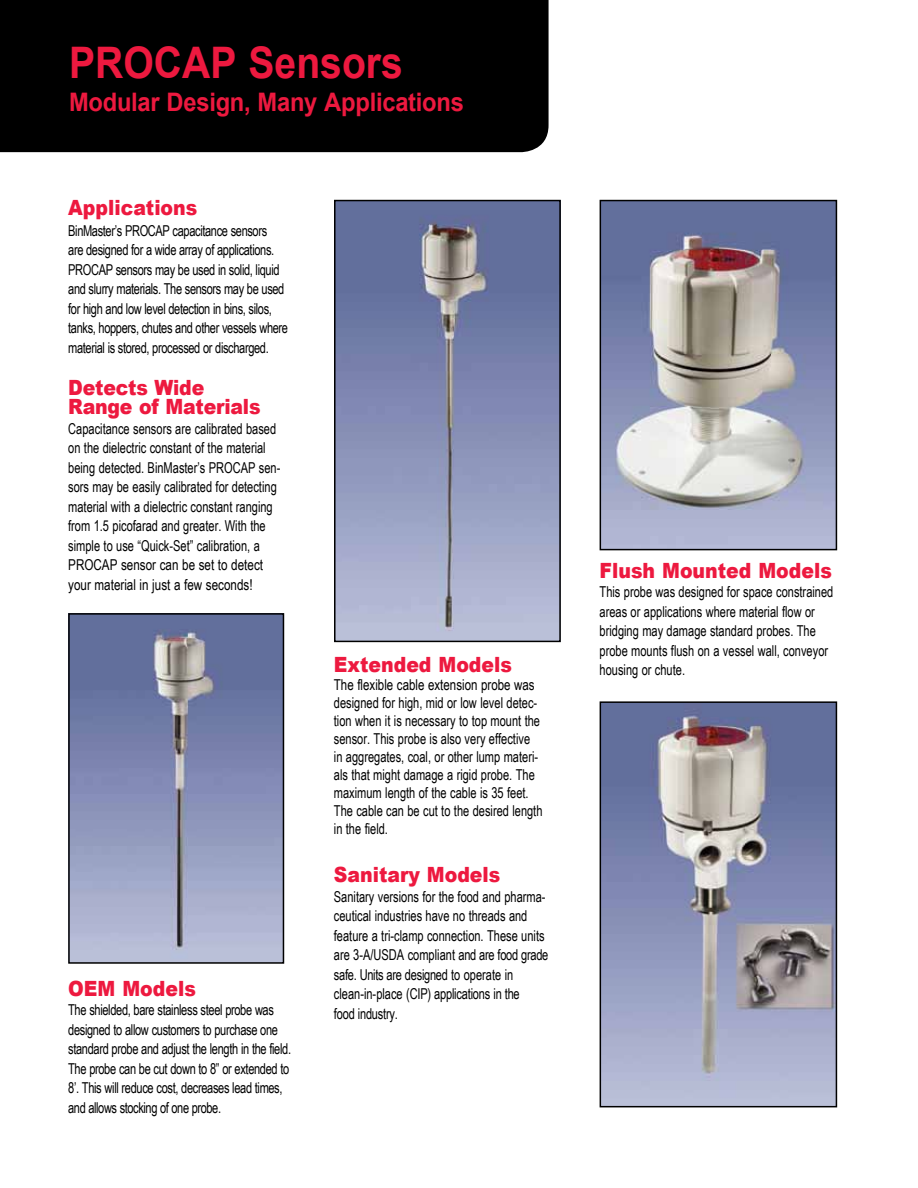
<style>
.page{position:relative;width:918px;height:1188px;background:#fff}
.page>*{position:absolute;margin:0;border:0;box-sizing:border-box;transform-origin:0 0}
.t1{font:700 43.5px "Arial";color:#ed193f;scale:.9 1}
.t2{font:700 25.5px "Arial";letter-spacing:-.01em;color:#ed193f;scale:.93 1}
.t3{font:900 21px/19.5px "Arial";color:#ed193f;scale:.9 1}
.t4{font:15px/19.5px "Arial Narrow";color:#000;scale:.9 1}
.t5{font:15px/19.5px "Arial Narrow";letter-spacing:-.025em;color:#000;scale:.9 1}
.t6{font:15px/18px "Arial Narrow";color:#000;scale:.94 1}
</style>
<div class="page">
<div style="left:0;top:0;width:549px;height:152px;background:#000"></div>
<img style="left:603px;top:704px;width:231px;height:400px">
<div style="left:600px;top:701px;width:237px;height:406px;border:2px solid #000"></div>
<img style="left:71px;top:616px;width:210px;height:345px">
<div style="left:68px;top:613px;width:216px;height:351px;border:2px solid #000"></div>
<img style="left:603px;top:203px;width:231px;height:344px">
<div style="left:600px;top:200px;width:237px;height:350px;border:2px solid #000"></div>
<img style="left:337px;top:203px;width:221px;height:436px">
<div style="left:334px;top:200px;width:227px;height:442px;border:2px solid #000"></div>
<h1 class="t1" style="left:69px;top:34px;width:373px">PROCAP Sensors</h1>
<h2 class="t2" style="left:69px;top:85px;width:426px">Modular Design, Many Applications</h2>
<h3 class="t3" style="left:68px;top:197px;width:145px">Applications</h3>
<p class="t5" style="left:68px;top:221px;width:246px">BinMaster’s PROCAP capacitance sensors<br>are designed for a wide array of applications.<br>PROCAP sensors may be used in solid, liquid and slurry materials. The sensors may be used for high and low level detection in bins, silos, tanks, hoppers, chutes and other vessels where material is stored, processed or discharged.</p>
<h3 class="t3" style="left:68px;top:377px;width:215px">Detects Wide<br>Range of Materials</h3>
<p class="t4" style="left:68px;top:419px;width:237px">Capacitance sensors are calibrated based on the dielectric constant of the material being detected. BinMaster’s PROCAP sen&shy;sors may be easily calibrated for detecting material with a dielectric constant ranging from 1.5 picofarad and greater. With the simple to use “Quick-Set” calibration, a PROCAP sensor can be set to detect your material in just a few seconds!</p>
<h3 class="t3" style="left:68px;top:978px;width:143px">OEM Models</h3>
<p class="t5" style="left:68px;top:1000px;width:249px">The shielded, bare stainless steel probe was designed to allow customers to purchase one standard probe and adjust the length in the field.<br>The probe can be cut down to 8” or extended to 8’. This will reduce cost, decreases lead times, and allows stocking of one probe.</p>
<h3 class="t3" style="left:334px;top:655px;width:199px">Extended Models</h3>
<p class="t6" style="left:334px;top:676px;width:223px">The flexible cable extension probe was designed for high, mid or low level detec&shy;tion when it is necessary to top mount the sensor. This probe is also very effective<br>in aggregates, coal, or other lump materi&shy;als that might damage a rigid probe. The maximum length of the cable is 35 feet.<br>The cable can be cut to the desired length in the field.</p>
<h3 class="t3" style="left:334px;top:864px;width:187px">Sanitary Models</h3>
<p class="t4" style="left:334px;top:886px;width:240px">Sanitary versions for the food and pharma&shy;ceutical industries have no threads and feature a tri-clamp connection. These units are 3-A/USDA compliant and are food grade safe. Units are designed to operate in clean-in-place (CIP) applications in the<br>food industry.</p>
<h3 class="t3" style="left:600px;top:560px;width:260px">Flush Mounted Models</h3>
<p class="t4" style="left:600px;top:582px;width:261px">This probe was designed for space constrained areas or applications where material flow or bridging may damage standard probes. The probe mounts flush on a vessel wall, conveyor housing or chute.</p>
</div>
